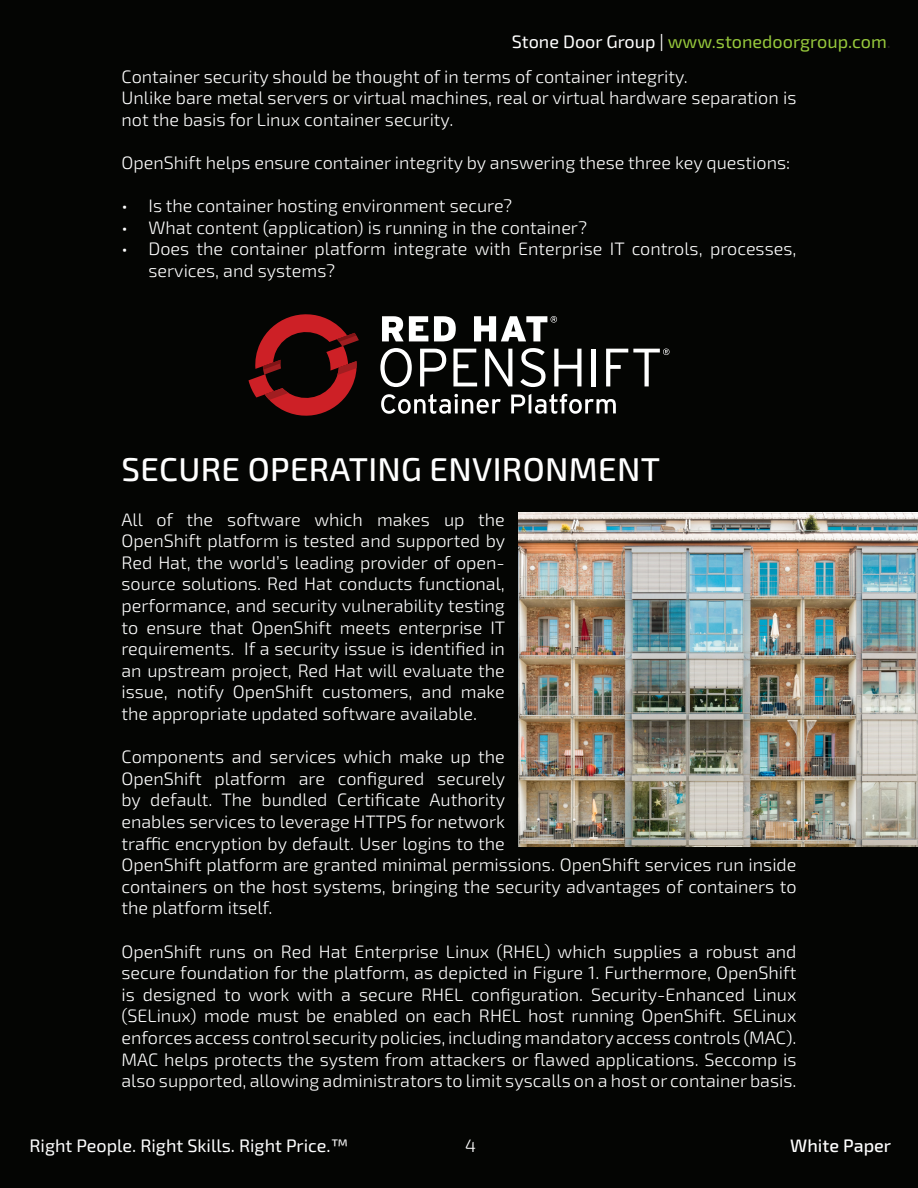
<style>
.page{position:relative;width:918px;height:1188px;background:#040503}
.page>*{position:absolute;margin:0;border:0;box-sizing:border-box;transform-origin:0 0}
.t1{font:500 33px "Exo 2.0";letter-spacing:.01em;color:#fff}
.t2{font:300 18px/21.6px "Exo 2.0";color:#fff}
.t3{font:18px "Exo 2.0";color:#97c93c}
.t4{font:18px "Exo 2.0";color:#fff}
.t5{font:500 18px "Exo 2.0";color:#fff}
.s1{color:#fff}
.s2{color:#231f20}
</style>
<div class="page">
<svg style="left:382px;top:316px;width:46px;height:25px"></svg>
<svg style="left:434px;top:316px;width:22px;height:25px"></svg>
<svg style="left:474px;top:316px;width:83px;height:25px"></svg>
<svg style="left:380px;top:348px;width:32px;height:39px"></svg>
<svg style="left:420px;top:349px;width:26px;height:37px"></svg>
<svg style="left:453px;top:349px;width:24px;height:37px"></svg>
<svg style="left:485px;top:349px;width:27px;height:37px"></svg>
<svg style="left:520px;top:348px;width:26px;height:39px"></svg>
<svg style="left:554px;top:349px;width:28px;height:37px"></svg>
<hr style="left:592px;top:349px;width:4px;height:37px;background:#fff">
<svg style="left:606px;top:349px;width:64px;height:37px"></svg>
<svg style="left:381px;top:394px;width:120px;height:20px"></svg>
<svg style="left:511px;top:394px;width:105px;height:20px"></svg>
<svg style="left:248px;top:314px;width:111px;height:102px;background:#540f11"></svg>
<img style="left:518px;top:513px;width:399px;height:334px">
<p class="t3" style="left:512px;top:31px;width:381px"><span class="s1">Stone Door Group |</span> www.stonedoorgroup.com<span class="s2">.</span></p>
<p class="t2" style="left:122px;top:66px;width:568px">Container security should be thought of in terms of container integrity.</p>
<p class="t2" style="left:122px;top:88px;width:677px">Unlike bare metal servers or virtual machines, real or virtual hardware separation is not the basis for Linux container security.</p>
<p class="t2" style="left:122px;top:152px;width:670px">OpenShift helps ensure container integrity by answering these three key questions:</p>
<p class="t2" style="left:122px;top:196px;width:392px">• Is the container hosting environment secure?</p>
<p class="t2" style="left:122px;top:217px;width:467px">• What content (application) is running in the container?</p>
<p class="t2" style="left:148px;top:239px;width:649px;text-indent:-27px">• Does the container platform integrate with Enterprise IT controls, processes, services, and systems?</p>
<p class="t1" style="left:122px;top:450px;width:540px">SECURE OPERATING ENVIRONMENT</p>
<p class="t2" style="left:122px;top:509px;width:385px;text-align:justify">All of the software which makes up the OpenShift platform is tested and supported by Red Hat, the world’s leading provider of open&shy;source solutions. Red Hat conducts functional, performance, and security vulnerability testing to ensure that OpenShift meets enterprise IT requirements. If a security issue is identified in an upstream project, Red Hat will evaluate the issue, notify OpenShift customers, and make the appropriate updated software available.</p>
<p class="t2" style="left:122px;top:746px;width:677px">Components and services which make up the<br>OpenShift platform are configured securely<br>by default. The bundled Certificate Authority<br>enables services to leverage HTTPS for network<br>traffic encryption by default. User logins to the<br>OpenShift platform are granted minimal permissions. OpenShift services run inside containers on the host systems, bringing the security advantages of containers to the platform itself.</p>
<p class="t2" style="left:122px;top:941px;width:677px;text-align:justify">OpenShift runs on Red Hat Enterprise Linux (RHEL) which supplies a robust and secure foundation for the platform, as depicted in Figure 1. Furthermore, OpenShift is designed to work with a secure RHEL configuration. Security-Enhanced Linux (SELinux) mode must be enabled on each RHEL host running OpenShift. SELinux enforces access control security policies, including mandatory access controls (MAC).<br>MAC helps protects the system from attackers or flawed applications. Seccomp is also supported, allowing administrators to limit syscalls on a host or container basis.</p>
<p class="t4" style="left:29px;top:1135px;width:320px">Right People. Right Skills. Right Price.™</p>
<p class="t2" style="left:465px;top:1135px;width:12px">4</p>
<p class="t5" style="left:790px;top:1135px;width:102px">White Paper</p>
</div>
